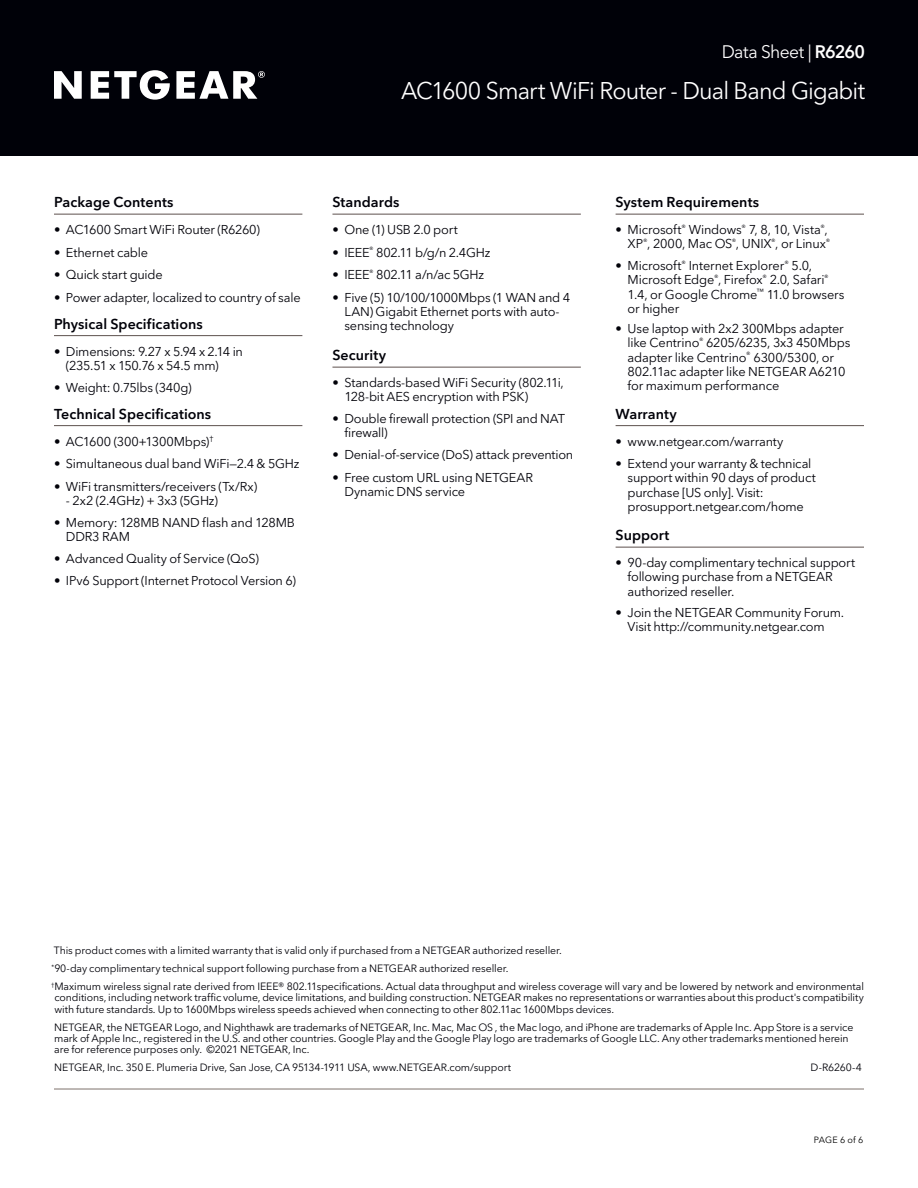
<style>
.page{position:relative;width:918px;height:1188px;background:#fff}
.page>*{position:absolute;margin:0;border:0;box-sizing:border-box;transform-origin:0 0}
.t1{font:24px "Avenir Next LT Pro";letter-spacing:-.04em;color:#fff}
.t2{font:18px "Avenir Next LT Pro";letter-spacing:-.03em;color:#fff}
.Tech_Specs_Subhead{font:600 14.25px "Avenir Next LT Pro";letter-spacing:.005em;color:#000108}
.Tech_Specs{font:12.75px/14.2px "Avenir Next LT Pro";letter-spacing:-.015em;color:#000108}
.legal{font:10.5px/11.2px "Avenir Next LT Pro";letter-spacing:-.01em;color:#000108;text-align:justify}
.t3{font:9px "Avenir Next LT Pro";letter-spacing:.015em;color:#000001}
.s1{font-weight:600}
</style>
<div class="page">
<div style="left:0;top:0;width:918px;height:156px;background:#000108"></div>
<svg style="left:54px;top:70px;width:211px;height:30px"></svg>
<hr style="left:54px;top:1089px;width:810px;height:1px;background:#7d716c">
<hr style="left:54px;top:214px;width:248px;height:1px;background:#5d514e">
<hr style="left:54px;top:335px;width:248px;height:1px;background:#5d514e">
<hr style="left:54px;top:425px;width:248px;height:1px;background:#5d514e">
<hr style="left:332px;top:214px;width:249px;height:1px;background:#5d514e">
<hr style="left:332px;top:367px;width:249px;height:1px;background:#5d514e">
<hr style="left:616px;top:214px;width:248px;height:1px;background:#5d514e">
<hr style="left:616px;top:425px;width:248px;height:1px;background:#5d514e">
<hr style="left:616px;top:547px;width:248px;height:1px;background:#5d514e">
<h2 class="t2" style="left:722px;top:41px;width:145px">Data Sheet | <span class="s1">R6260</span></h2>
<h1 class="t1" style="left:401px;top:76px;width:465px">AC1600 Smart WiFi Router - Dual Band Gigabit</h1>
<p class="Tech_Specs_Subhead" style="left:54px;top:193px;width:121px">Package Contents</p>
<p class="Tech_Specs" style="left:54px;top:222px;width:207px">• AC1600 Smart WiFi Router (R6260)</p>
<p class="Tech_Specs" style="left:54px;top:245px;width:96px">• Ethernet cable</p>
<p class="Tech_Specs" style="left:54px;top:267px;width:110px">• Quick start guide</p>
<p class="Tech_Specs" style="left:54px;top:290px;width:248px">• Power adapter, localized to country of sale</p>
<p class="Tech_Specs_Subhead" style="left:54px;top:315px;width:150px">Physical Specifications</p>
<p class="Tech_Specs" style="left:66px;top:344px;width:179px;text-indent:-12px">• Dimensions: 9.27 x 5.94 x 2.14 in (235.51 x 150.76 x 54.5 mm)</p>
<p class="Tech_Specs" style="left:54px;top:380px;width:139px">• Weight: 0.75lbs (340g)</p>
<p class="Tech_Specs_Subhead" style="left:54px;top:405px;width:159px">Technical Specifications</p>
<p class="Tech_Specs" style="left:54px;top:434px;width:161px">• AC1600 (300+1300Mbps)<sup>†</sup></p>
<p class="Tech_Specs" style="left:54px;top:456px;width:247px">• Simultaneous dual band WiFi—2.4 &amp; 5GHz</p>
<p class="Tech_Specs" style="left:54px;top:479px;width:205px">• WiFi transmitters/receivers (Tx/Rx)</p>
<p class="Tech_Specs" style="left:66px;top:493px;width:153px">- 2x2 (2.4GHz) + 3x3 (5GHz)</p>
<p class="Tech_Specs" style="left:66px;top:515px;width:230px;text-indent:-12px">• Memory: 128MB NAND flash and 128MB<br>DDR3 RAM</p>
<p class="Tech_Specs" style="left:54px;top:551px;width:206px">• Advanced Quality of Service (QoS)</p>
<p class="Tech_Specs" style="left:54px;top:573px;width:243px">• IPv6 Support (Internet Protocol Version 6)</p>
<p class="Tech_Specs_Subhead" style="left:332px;top:193px;width:69px">Standards</p>
<p class="Tech_Specs" style="left:332px;top:222px;width:127px">• One (1) USB 2.0 port</p>
<p class="Tech_Specs" style="left:332px;top:245px;width:159px">• IEEE<sup>®</sup> 802.11 b/g/n 2.4GHz</p>
<p class="Tech_Specs" style="left:332px;top:267px;width:153px">• IEEE<sup>®</sup> 802.11 a/n/ac 5GHz</p>
<p class="Tech_Specs" style="left:344px;top:290px;width:227px;text-indent:-12px">• Five (5) 10/100/1000Mbps (1 WAN and 4<br>LAN) Gigabit Ethernet ports with auto&shy;sensing technology</p>
<p class="Tech_Specs_Subhead" style="left:332px;top:346px;width:55px">Security</p>
<p class="Tech_Specs" style="left:344px;top:375px;width:221px;text-indent:-12px">• Standards-based WiFi Security (802.11i,<br>128-bit AES encryption with PSK)</p>
<p class="Tech_Specs" style="left:344px;top:411px;width:222px;text-indent:-12px">• Double firewall protection (SPI and NAT firewall)</p>
<p class="Tech_Specs" style="left:332px;top:447px;width:242px">• Denial-of-service (DoS) attack prevention</p>
<p class="Tech_Specs" style="left:344px;top:470px;width:190px;text-indent:-12px">• Free custom URL using NETGEAR<br>Dynamic DNS service</p>
<p class="Tech_Specs_Subhead" style="left:616px;top:193px;width:145px">System Requirements</p>
<p class="Tech_Specs" style="left:616px;top:222px;width:216px;text-align:right">• Microsoft<sup>®</sup> Windows<sup>®</sup> 7, 8, 10, Vista<sup>®</sup>,<br>XP<sup>®</sup>, 2000, Mac OS<sup>®</sup>, UNIX<sup>®</sup>, or Linux<sup>®</sup></p>
<p class="Tech_Specs" style="left:628px;top:258px;width:218px;text-indent:-12px">• Microsoft<sup>®</sup> Internet Explorer<sup>®</sup> 5.0,<br>Microsoft Edge<sup>®</sup>, Firefox<sup>®</sup> 2.0, Safari<sup>®<br></sup>1.4, or Google Chrome<sup>™</sup> 11.0 browsers or higher</p>
<p class="Tech_Specs" style="left:628px;top:321px;width:224px;text-indent:-12px">• Use laptop with 2x2 300Mbps adapter like Centrino<sup>®</sup> 6205/6235, 3x3 450Mbps adapter like Centrino<sup>®</sup> 6300/5300, or 802.11ac adapter like NETGEAR A6210 for maximum performance</p>
<p class="Tech_Specs_Subhead" style="left:616px;top:405px;width:63px">Warranty</p>
<p class="Tech_Specs" style="left:616px;top:434px;width:169px">• www.netgear.com/warranty</p>
<p class="Tech_Specs" style="left:628px;top:456px;width:190px;text-indent:-12px">• Extend your warranty &amp; technical support within 90 days of product purchase [US only]. Visit: prosupport.netgear.com/home</p>
<p class="Tech_Specs_Subhead" style="left:616px;top:526px;width:55px">Support</p>
<p class="Tech_Specs" style="left:628px;top:555px;width:229px;text-indent:-12px">• 90-day complimentary technical support following purchase from a NETGEAR authorized reseller.</p>
<p class="Tech_Specs" style="left:616px;top:605px;width:230px;text-align:center">• Join the NETGEAR Community Forum.<br>Visit http://community.netgear.com</p>
<p class="legal" style="left:54px;top:945px;width:510px">This product comes with a limited warranty that is valid only if purchased from a NETGEAR authorized reseller.</p>
<p class="legal" style="left:52px;top:963px;width:458px"><sup>*</sup>90-day complimentary technical support following purchase from a NETGEAR authorized reseller.</p>
<p class="legal" style="left:54px;top:981px;width:811px;text-indent:-3px"><sup>†</sup>Maximum wireless signal rate derived from IEEE® 802.11specifications. Actual data throughput and wireless coverage will vary and be lowered by network and environmental conditions, including network traffic volume, device limitations, and building construction. NETGEAR makes no representations or warranties about this product's compatibility with future standards. Up to 1600Mbps wireless speeds achieved when connecting to other 802.11ac 1600Mbps devices.</p>
<p class="legal" style="left:54px;top:1021px;width:801px;text-align:left">NETGEAR, the NETGEAR Logo, and Nighthawk are trademarks of NETGEAR, Inc. Mac, Mac OS , the Mac logo, and iPhone are trademarks of Apple Inc. App Store is a service mark of Apple Inc., registered in the U.S. and other countries. Google Play and the Google Play logo are trademarks of Google LLC. Any other trademarks mentioned herein are for reference purposes only. ©2021 NETGEAR, Inc.</p>
<p class="legal" style="left:54px;top:1062px;width:458px">NETGEAR, Inc. 350 E. Plumeria Drive, San Jose, CA 95134-1911 USA, www.NETGEAR.com/support</p>
<p class="legal" style="left:811px;top:1062px;width:53px">D-R6260-4</p>
<p class="t3" style="left:814px;top:1134px;width:51px">PAGE 6 of 6</p>
</div>
